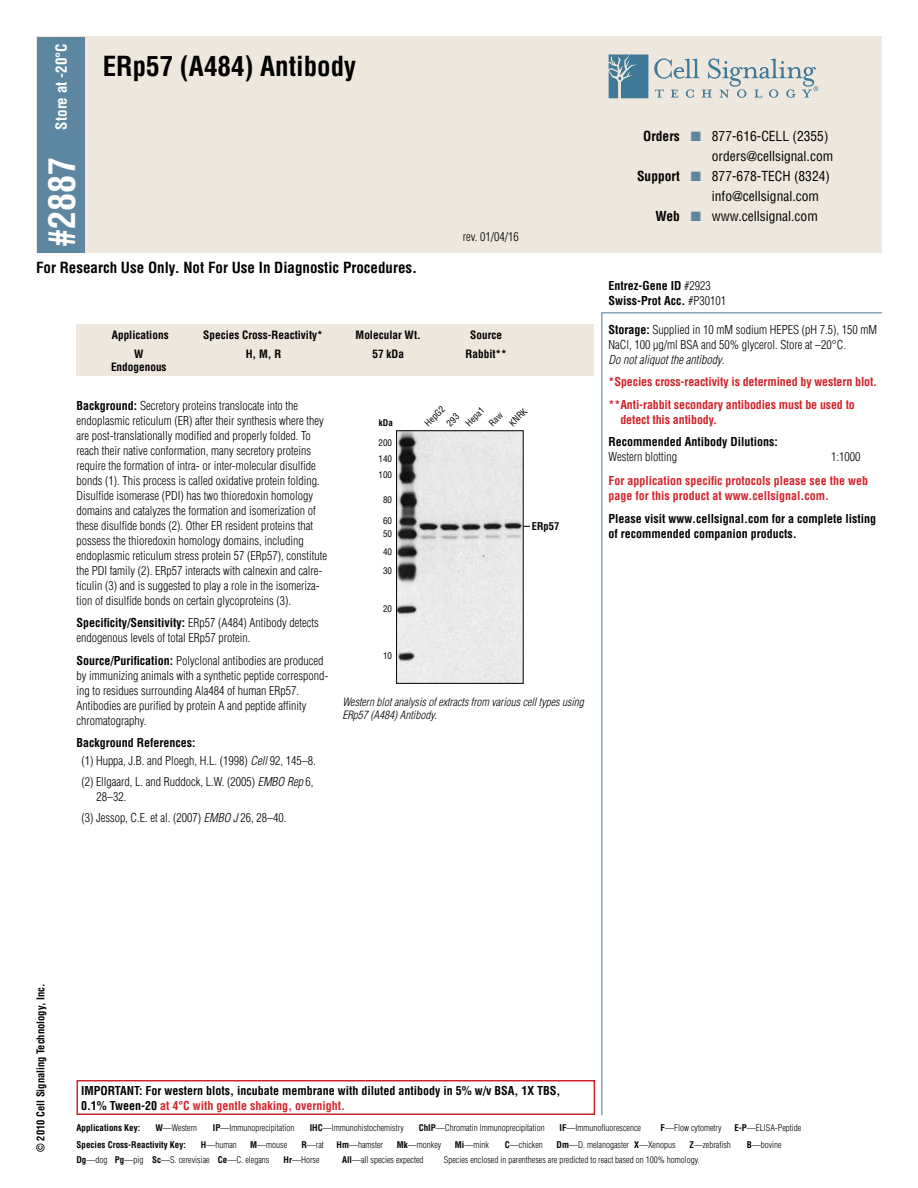
<style>
.page{position:relative;width:918px;height:1188px;background:#fff}
.page>*{position:absolute;margin:0;border:0;box-sizing:border-box;transform-origin:0 0}
.t1{font:700 condensed 36px "Helvetica";color:#fff}
.t2{font:700 condensed 27px "Helvetica";color:#000}
.t3{font:700 condensed 15px "Helvetica";color:#000}
.t4{font:700 condensed 15px "Helvetica";color:#fff}
.t5{font:condensed 13.5px "Helvetica";color:#000}
.t6{font:300 condensed 12px/15px "Helvetica";color:#000}
.t7{font:700 condensed 12px/15px "Helvetica";color:#000}
.t8{font:700 condensed 12px/22.5px "Helvetica";letter-spacing:-.01em;color:#d2232a}
.t9{font:700 condensed 11.25px/12.8px "Helvetica";color:#000;text-align:center}
.t10{font:italic 300 condensed 11.25px/13.5px "Helvetica";color:#000}
.t11{font:700 condensed 10.5px "Helvetica";color:#000}
.t12{font:300 condensed 9px "Helvetica";color:#000}
.t13{font:700 condensed 9px "Helvetica";color:#000}
.t14{font:condensed 9px/16px "Helvetica";color:#000}
.s1{font-weight:700}
.s2{font-style:italic}
.s3{color:#5d87a1}
.s4{font-weight:300}
.s5{color:#d2232a}
</style>
<div class="page">
<div style="left:76px;top:324px;width:518px;height:51px;background:#ede7dd"></div>
<svg style="left:601px;top:312px;width:281px;height:804px"></svg>
<div style="left:37px;top:36px;width:845px;height:217px;background:#ede7dd"></div>
<div style="left:37px;top:37px;width:48px;height:216px;background:#5d87a1"></div>
<img style="left:398px;top:432px;width:124px;height:250px">
<div style="left:396px;top:430px;width:128px;height:254px;border:1px solid #000"></div>
<div style="left:76px;top:1080px;width:519px;height:35px;border:2px solid #d2232a"></div>
<svg style="left:609px;top:54px;width:39px;height:44px;background:#5889a2"></svg>
<svg style="left:654px;top:58px;width:164px;height:40px"></svg>
<p class="t4" style="left:52px;top:130px;width:88px;rotate:-90deg">Store at -20°C</p>
<h2 class="t2" style="left:103px;top:50px;width:255px">ERp57 (A484) Antibody</h2>
<h1 class="t1" style="left:39px;top:247px;width:91px;rotate:-90deg">#2887</h1>
<p class="t3" style="left:36px;top:258px;width:383px">For Research Use Only. Not For Use In Diagnostic Procedures.</p>
<p class="t6" style="left:463px;top:229px;width:57px">rev. 01/04/16</p>
<p class="t9" style="left:112px;top:328px;width:58px">Applications</p>
<p class="t9" style="left:203px;top:328px;width:121px">Species Cross-Reactivity*</p>
<p class="t9" style="left:356px;top:328px;width:67px">Molecular Wt.</p>
<p class="t9" style="left:470px;top:328px;width:33px">Source</p>
<p class="t9" style="left:111px;top:347px;width:57px">W<br>Endogenous</p>
<p class="t9" style="left:246px;top:347px;width:37px">H, M, R</p>
<p class="t9" style="left:372px;top:347px;width:33px">57 kDa</p>
<p class="t9" style="left:466px;top:347px;width:43px">Rabbit**</p>
<p class="t6" style="left:76px;top:398px;width:252px"><span class="s1">Background:</span> Secretory proteins translocate into the endoplasmic reticulum (ER) after their synthesis where they are post-translationally modified and properly folded. To reach their native conformation, many secretory proteins require the formation of intra- or inter-molecular disulfide bonds (1). This process is called oxidative protein folding.<br>Disulfide isomerase (PDI) has two thioredoxin homology domains and catalyzes the formation and isomerization of these disulfide bonds (2). Other ER resident proteins that possess the thioredoxin homology domains, including endoplasmic reticulum stress protein 57 (ERp57), constitute the PDI family (2). ERp57 interacts with calnexin and calre&shy;ticulin (3) and is suggested to play a role in the isomeriza&shy;tion of disulfide bonds on certain glycoproteins (3).</p>
<p class="t6" style="left:76px;top:615px;width:244px"><span class="s1">Specificity/Sensitivity:</span> ERp57 (A484) Antibody detects endogenous levels of total ERp57 protein.</p>
<p class="t6" style="left:76px;top:653px;width:253px"><span class="s1">Source/Purification:</span> Polyclonal antibodies are produced by immunizing animals with a synthetic peptide correspond&shy;ing to residues surrounding Ala484 of human ERp57.<br>Antibodies are purified by protein A and peptide affinity chromatography.</p>
<p class="t6" style="left:81px;top:734px;width:236px;line-height:18px;text-indent:-5px"><span class="s1">Background References:<br></span>(1) Huppa, J.B. and Ploegh, H.L. (1998) <span class="s2">Cell</span> 92, 145–8.</p>
<p class="t6" style="left:97px;top:774px;width:218px;text-indent:-15px">(2) Ellgaard, L. and Ruddock, L.W. (2005) <span class="s2">EMBO Rep</span> 6,<br>28–32.</p>
<p class="t6" style="left:81px;top:810px;width:207px">(3) Jessop, C.E. et al. (2007) <span class="s2">EMBO J</span> 26, 28–40.</p>
<p class="t14" style="left:421px;top:419px;width:25px;rotate:-45deg">HepG2</p>
<p class="t14" style="left:453px;top:410px;width:24px;line-height:13.4px;text-indent:-13px;rotate:-45deg">293<br>Hepa1</p>
<p class="t14" style="left:495px;top:409px;width:23px;line-height:14.4px;text-indent:-14px;rotate:-45deg">Raw<br>KNRK</p>
<p class="t13" style="left:379px;top:417px;width:15px">kDa</p>
<p class="t14" style="left:379px;top:435px;width:15px;text-align:justify">200<br>140<br>100</p>
<p class="t14" style="left:383px;top:492px;width:11px">80</p>
<p class="t14" style="left:383px;top:514px;width:11px;line-height:13px">60<br>50</p>
<p class="t14" style="left:383px;top:542px;width:11px;line-height:19px">40<br>30</p>
<p class="t14" style="left:383px;top:601px;width:11px">20</p>
<p class="t14" style="left:383px;top:647px;width:11px">10</p>
<p class="t11" style="left:532px;top:520px;width:29px">ERp57</p>
<p class="t10" style="left:342px;top:695px;width:243px">Western blot analysis of extracts from various cell types using<br>ERp57 (A484) Antibody.</p>
<p class="t5" style="left:643px;top:128px;width:187px"><span class="s1">Orders</span> <span class="s3">■</span> 877-616-CELL (2355)</p>
<p class="t5" style="left:712px;top:148px;width:123px">orders@cellsignal.com</p>
<p class="t5" style="left:637px;top:168px;width:194px"><span class="s1">Support</span> <span class="s3">■</span> 877-678-TECH (8324)</p>
<p class="t5" style="left:712px;top:188px;width:109px">info@cellsignal.com</p>
<p class="t5" style="left:655px;top:208px;width:164px"><span class="s1">Web</span> <span class="s3">■</span> www.cellsignal.com</p>
<p class="t7" style="left:609px;top:278px;width:119px">Entrez-Gene ID <span class="s4">#2923<br></span>Swiss-Prot Acc. <span class="s4">#P30101</span></p>
<p class="t6" style="left:609px;top:322px;width:270px"><span class="s1">Storage:</span> Supplied in 10 mM sodium HEPES (pH 7.5), 150 mM<br>NaCl, 100 µg/ml BSA and 50% glycerol. Store at –20°C.<br><span class="s2">Do not aliquot the antibody</span>.</p>
<p class="t8" style="left:609px;top:370px;width:270px">*Species cross-reactivity is determined by western blot. **Anti-rabbit secondary antibodies must be used to</p>
<p class="t8" style="left:620px;top:408px;width:98px">detect this antibody.</p>
<p class="t7" style="left:609px;top:434px;width:171px">Recommended Antibody Dilutions:</p>
<p class="t6" style="left:609px;top:449px;width:70px">Western blotting</p>
<p class="t6" style="left:831px;top:449px;width:31px">1:1000</p>
<p class="t8" style="left:609px;top:473px;width:261px;line-height:15px">For application specific protocols please see the web page for this product at www.cellsignal.com.</p>
<p class="t7" style="left:609px;top:511px;width:269px">Please visit www.cellsignal.com for a complete listing of recommended companion products.</p>
<p class="t11" style="left:34px;top:1152px;width:170px;rotate:-90deg">© 2010 Cell Signaling Technology, Inc.</p>
<p class="t7" style="left:81px;top:1083px;width:481px">IMPORTANT: For western blots, incubate membrane with diluted antibody in 5% w/v BSA, 1X TBS,<br>0.1% Tween-20 <span class="s5">at 4°C with gentle shaking, overnight.</span></p>
<p class="t13" style="left:77px;top:1122px;width:65px">Applications Key:</p>
<p class="t12" style="left:155px;top:1122px;width:43px"><span class="s1">W</span>—Western</p>
<p class="t12" style="left:213px;top:1122px;width:83px"><span class="s1">IP</span>—Immunoprecipitation</p>
<p class="t12" style="left:310px;top:1122px;width:96px"><span class="s1">IHC</span>—Immunohistochemistry</p>
<p class="t12" style="left:419px;top:1122px;width:127px"><span class="s1">ChIP</span>—Chromatin Immunoprecipitation</p>
<p class="t12" style="left:560px;top:1122px;width:83px"><span class="s1">IF</span>—Immunofluorescence</p>
<p class="t12" style="left:661px;top:1122px;width:63px"><span class="s1">F</span>—Flow cytometry</p>
<p class="t12" style="left:734px;top:1122px;width:68px"><span class="s1">E-P</span>—ELISA-Peptide</p>
<p class="t13" style="left:76px;top:1139px;width:111px">Species Cross-Reactivity Key:</p>
<p class="t12" style="left:201px;top:1139px;width:37px"><span class="s1">H</span>—human</p>
<p class="t12" style="left:250px;top:1139px;width:38px"><span class="s1">M</span>—mouse</p>
<p class="t12" style="left:301px;top:1139px;width:24px"><span class="s1">R</span>—rat</p>
<p class="t12" style="left:337px;top:1139px;width:48px"><span class="s1">Hm</span>—hamster</p>
<p class="t12" style="left:397px;top:1139px;width:46px"><span class="s1">Mk</span>—monkey</p>
<p class="t12" style="left:455px;top:1139px;width:36px"><span class="s1">Mi</span>—mink</p>
<p class="t12" style="left:505px;top:1139px;width:39px"><span class="s1">C</span>—chicken</p>
<p class="t12" style="left:557px;top:1139px;width:121px"><span class="s1">Dm</span>—D. melanogaster <span class="s1">X</span>—Xenopus</p>
<p class="t12" style="left:689px;top:1139px;width:43px"><span class="s1">Z</span>—zebrafish</p>
<p class="t12" style="left:747px;top:1139px;width:36px"><span class="s1">B</span>—bovine</p>
<p class="t12" style="left:76px;top:1154px;width:194px"><span class="s1">Dg</span>—dog <span class="s1">Pg</span>—pig <span class="s1">Sc</span>—S. cerevisiae <span class="s1">Ce</span>—C. elegans</p>
<p class="t12" style="left:284px;top:1154px;width:37px"><span class="s1">Hr</span>—Horse</p>
<p class="t12" style="left:342px;top:1154px;width:83px"><span class="s1">All</span>—all species expected</p>
<p class="t12" style="left:444px;top:1154px;width:257px">Species enclosed in parentheses are predicted to react based on 100% homology.</p>
</div>
